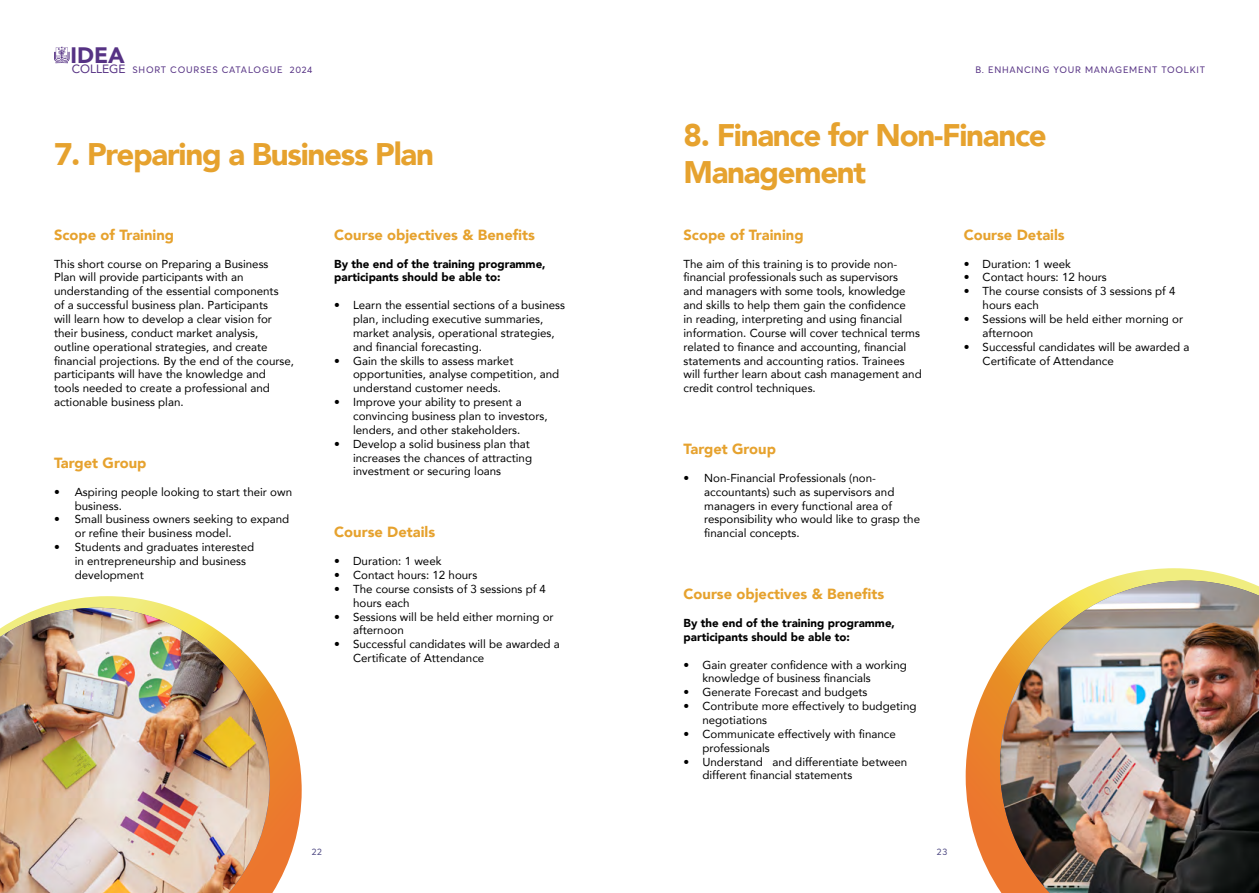
<style>
.page{position:relative;width:1259px;height:893px;background:#fff}
.page>*{position:absolute;margin:0;border:0;box-sizing:border-box;transform-origin:0 0}
.t1{font:900 31.2px/37.3px "Avenir";letter-spacing:-.04em;color:#e6a22e}
.t2{font:900 22.35px "Avenir";color:#563284}
.t3{font:900 14.7px "Avenir";color:#e6a22e}
.t4{font:12px "Avenir";color:#563284}
.t5{font:11.55px/13.8px "Avenir";color:#000}
.t6{font:900 11.55px/13.8px "Avenir";color:#000}
.t7{font:9.3px "Averta Demo PE Cutted Demo";letter-spacing:.08em;color:#563284}
.t8{font:9.3px "Averta Demo PE Cutted Demo";color:#534e86}
</style>
<div class="page">
<svg style="left:54px;top:46px;width:16px;height:18px"></svg>
<svg style="left:41px;top:596px;width:261px;height:297px"></svg>
<img style="left:0;top:608px;width:270px;height:285px">
<svg style="left:965px;top:568px;width:281px;height:323px"></svg>
<img style="left:1000px;top:581px;width:259px;height:312px">
<h2 class="t2" style="left:71px;top:36px;width:56px">IDEA</h2>
<p class="t4" style="left:72px;top:59px;width:55px">COLLEGE</p>
<p class="t7" style="left:132px;top:64px;width:181px">SHORT COURSES CATALOGUE 2024</p>
<h1 class="t1" style="left:54px;top:134px;width:381px">7. Preparing a Business Plan</h1>
<p class="t3" style="left:54px;top:222px;width:122px">Scope of Training</p>
<p class="t5" style="left:54px;top:256px;width:241px">This short course on Preparing a Business<br>Plan will provide participants with an understanding of the essential components<br>of a successful business plan. Participants<br>will learn how to develop a clear vision for their business, conduct market analysis, outline operational strategies, and create financial projections. By the end of the course, participants will have the knowledge and tools needed to create a professional and actionable business plan.</p>
<p class="t3" style="left:54px;top:450px;width:94px">Target Group</p>
<p class="t5" style="left:75px;top:484px;width:219px;text-indent:-21px">• Aspiring people looking to start their own business.</p>
<p class="t5" style="left:75px;top:512px;width:216px;text-indent:-21px">• Small business owners seeking to expand or refine their business model.</p>
<p class="t5" style="left:75px;top:540px;width:181px;text-indent:-21px">• Students and graduates interested in entrepreneurship and business development</p>
<p class="t3" style="left:334px;top:222px;width:202px">Course objectives &amp; Benefits</p>
<p class="t6" style="left:334px;top:256px;width:213px">By the end of the training programme, participants should be able to:</p>
<p class="t5" style="left:353px;top:298px;width:213px;text-indent:-19px">• Learn the essential sections of a business plan, including executive summaries, market analysis, operational strategies, and financial forecasting.</p>
<p class="t5" style="left:353px;top:353px;width:208px;text-indent:-19px">• Gain the skills to assess market opportunities, analyse competition, and understand customer needs.</p>
<p class="t5" style="left:353px;top:395px;width:196px;text-indent:-19px">• Improve your ability to present a convincing business plan to investors, lenders, and other stakeholders.</p>
<p class="t5" style="left:353px;top:436px;width:180px;text-indent:-19px">• Develop a solid business plan that increases the chances of attracting investment or securing loans</p>
<p class="t3" style="left:334px;top:520px;width:102px">Course Details</p>
<p class="t5" style="left:334px;top:554px;width:109px">• Duration: 1 week</p>
<p class="t5" style="left:334px;top:568px;width:145px">• Contact hours: 12 hours</p>
<p class="t5" style="left:353px;top:581px;width:194px;text-indent:-19px">• The course consists of 3 sessions pf 4 hours each</p>
<p class="t5" style="left:353px;top:609px;width:202px;text-indent:-19px">• Sessions will be held either morning or afternoon</p>
<p class="t5" style="left:353px;top:637px;width:208px;text-indent:-19px">• Successful candidates will be awarded a<br>Certificate of Attendance</p>
<p class="t7" style="left:975px;top:64px;width:231px">B. ENHANCING YOUR MANAGEMENT TOOLKIT</p>
<h1 class="t1" style="left:683px;top:115px;width:365px">8. Finance for Non-Finance<br>Management</h1>
<p class="t3" style="left:683px;top:222px;width:122px">Scope of Training</p>
<p class="t5" style="left:683px;top:256px;width:240px">The aim of this training is to provide non&shy;financial professionals such as supervisors<br>and managers with some tools, knowledge and skills to help them gain the confidence<br>in reading, interpreting and using financial information. Course will cover technical terms related to finance and accounting, financial statements and accounting ratios. Trainees will further learn about cash management and credit control techniques.</p>
<p class="t3" style="left:683px;top:436px;width:94px">Target Group</p>
<p class="t5" style="left:704px;top:471px;width:217px;text-indent:-21px">• Non-Financial Professionals (non&shy;accountants) such as supervisors and managers in every functional area of responsibility who would like to grasp the financial concepts.</p>
<p class="t3" style="left:683px;top:581px;width:202px">Course objectives &amp; Benefits</p>
<p class="t6" style="left:683px;top:616px;width:213px">By the end of the training programme, participants should be able to:</p>
<p class="t5" style="left:702px;top:657px;width:206px;text-indent:-19px">• Gain greater confidence with a working knowledge of business financials</p>
<p class="t5" style="left:683px;top:685px;width:185px">• Generate Forecast and budgets</p>
<p class="t5" style="left:702px;top:699px;width:216px;text-indent:-19px">• Contribute more effectively to budgeting negotiations</p>
<p class="t5" style="left:702px;top:727px;width:195px;text-indent:-19px">• Communicate effectively with finance professionals</p>
<p class="t5" style="left:702px;top:754px;width:206px;text-indent:-19px">• Understand and differentiate between different financial statements</p>
<p class="t3" style="left:963px;top:222px;width:102px">Course Details</p>
<p class="t5" style="left:963px;top:256px;width:109px">• Duration: 1 week</p>
<p class="t5" style="left:963px;top:270px;width:145px">• Contact hours: 12 hours</p>
<p class="t5" style="left:982px;top:284px;width:194px;text-indent:-19px">• The course consists of 3 sessions pf 4 hours each</p>
<p class="t5" style="left:982px;top:312px;width:202px;text-indent:-19px">• Sessions will be held either morning or afternoon</p>
<p class="t5" style="left:982px;top:339px;width:208px;text-indent:-19px">• Successful candidates will be awarded a<br>Certificate of Attendance</p>
<p class="t8" style="left:312px;top:846px;width:12px">22</p>
<p class="t8" style="left:937px;top:846px;width:12px">23</p>
</div>
